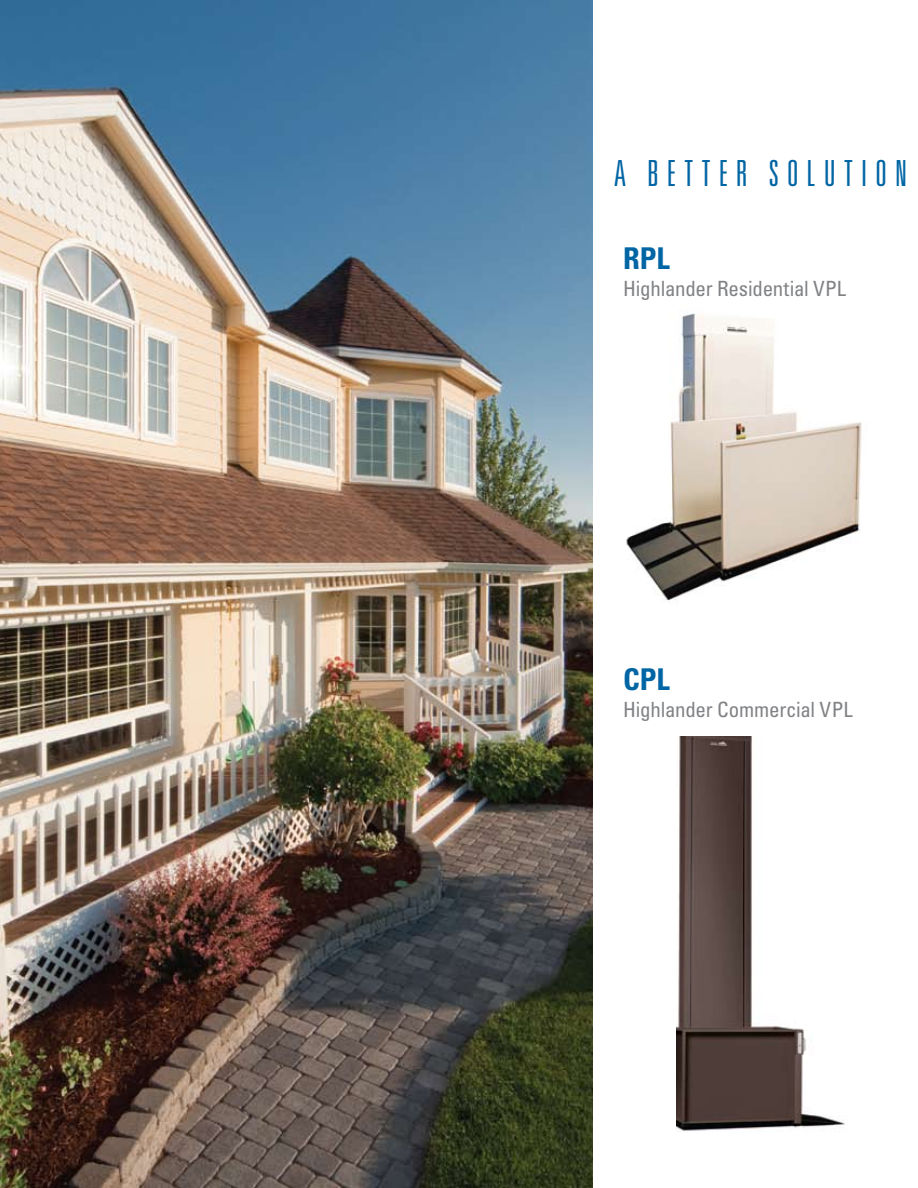
<style>
.page{position:relative;width:918px;height:1188px;background:#fff}
.page>*{position:absolute;margin:0;border:0;box-sizing:border-box;transform-origin:0 0}
.t1{font:300 ultra-condensed 36px "Univers";color:#0065a4}
.t2{font:700 condensed 30px "Univers";color:#0065a4}
.t3{font:condensed 21px "Univers";letter-spacing:-.01em;color:#808285}
</style>
<div class="page">
<img style="left:677px;top:736px;width:168px;height:395px">
<img style="left:626px;top:312px;width:236px;height:291px">
<img style="left:0;top:0;width:592px;height:1188px">
<h1 class="t1" style="left:614px;top:154px;width:70px">A BETTER</h1>
<h1 class="t1" style="left:769px;top:154px;width:92px">SOL UTION</h1>
<h2 class="t2" style="left:623px;top:240px;width:46px">RPL</h2>
<p class="t3" style="left:623px;top:275px;width:225px">Highlander Residential VPL</p>
<h2 class="t2" style="left:623px;top:661px;width:46px">CPL</h2>
<p class="t3" style="left:623px;top:696px;width:231px">Highlander Commercial VPL</p>
</div>
